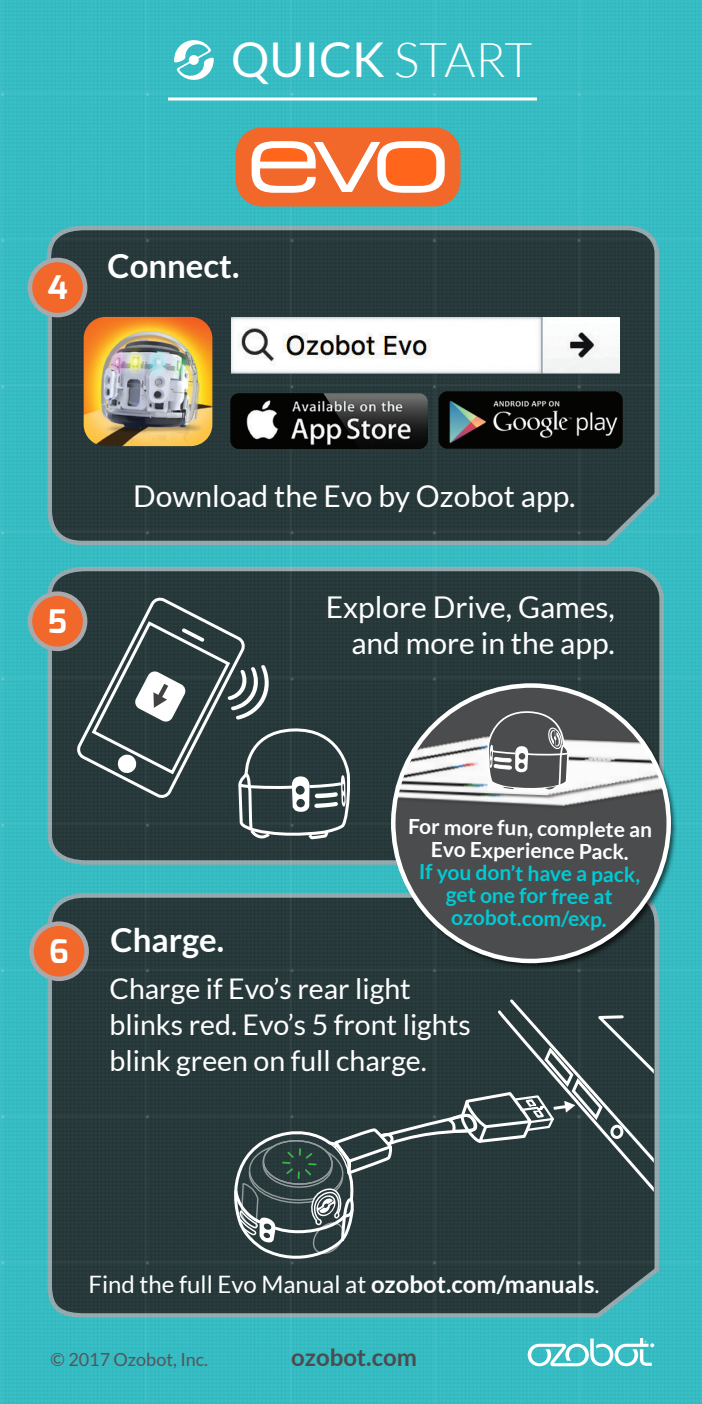
<style>
.page{position:relative;width:702px;height:1404px;background:#fff}
.page>*{position:absolute;margin:0;border:0;box-sizing:border-box;transform-origin:0 0}
.t1{font:48px "Lato";color:#fff}
.t2{font:700 33px "Lato";color:#fff}
.t3{font:700 32.4px "Exo";color:#fff}
.t4{font:30px/36px "Lato";color:#fff;text-align:right}
.t5{font:28.5px/36px "Lato";color:#fff}
.t6{font:24px "Lato";color:#fff}
.t7{font:700 24px "Lato";color:#4b4c4d}
.t8{font:700 21px/22.5px "Lato";color:#00cad4;text-align:center}
.t9{font:700 21px/22.5px "Lato";color:#fff;text-align:center}
.t10{font:18px "Lato";color:#54555a}
.s1{font-weight:300}
.s2{font-weight:700}
</style>
<div class="page">
<img style="left:0;top:0;width:702px;height:1404px">
<svg style="left:75px;top:596px;width:277px;height:245px;background:#404f51"></svg>
<div style="left:30px;top:594px;width:55px;height:55px;background:#f2672a;border-radius:50%"></div>
<div style="left:28px;top:591px;width:59px;height:60px;border:4px solid #a8a9ad;border-radius:50%"></div>
<img style="left:230px;top:393px;width:198px;height:56px">
<img style="left:439px;top:391px;width:184px;height:58px">
<img style="left:84px;top:317px;width:128px;height:129px">
<div style="left:30px;top:260px;width:55px;height:55px;background:#f2672a;border-radius:50%"></div>
<div style="left:28px;top:258px;width:59px;height:59px;border:4px solid #a8a9ad;border-radius:50%"></div>
<img style="left:232px;top:318px;width:388px;height:55px">
<svg style="left:236px;top:127px;width:224px;height:80px"></svg>
<hr style="left:168px;top:97px;width:369px;height:3px;background:#fff">
<svg style="left:174px;top:38px;width:40px;height:44px"></svg>
<div style="left:31px;top:924px;width:56px;height:55px;background:#f2672a;border-radius:50%"></div>
<div style="left:29px;top:921px;width:60px;height:60px;border:4px solid #a8a9ad;border-radius:50%"></div>
<div style="left:507px;top:997px;width:147px;height:11px;background:#27383a"></div>
<svg style="left:495px;top:1008px;width:159px;height:297px;background:#2d494b"></svg>
<svg style="left:225px;top:1014px;width:429px;height:254px;background:#354547"></svg>
<img style="left:390px;top:684px;width:290px;height:289px">
<svg style="left:392px;top:682px;width:281px;height:282px;background:#636c6d"></svg>
<svg style="left:528px;top:1338px;width:126px;height:28px"></svg>
<h1 class="t1" style="left:231px;top:32px;width:303px">QUICK <span class="s1">START</span></h1>
<p class="t3" style="left:48px;top:267px;width:22px">4</p>
<p class="t2" style="left:108px;top:247px;width:133px">Connect.</p>
<p class="t3" style="left:48px;top:600px;width:21px">5</p>
<p class="t4" style="left:133px;top:478px;width:444px">Download the Evo by Ozobot app.</p>
<p class="t4" style="left:326px;top:589px;width:291px">Explore Drive, Games, and more in the app.</p>
<p class="t3" style="left:49px;top:930px;width:21px">6</p>
<p class="t2" style="left:111px;top:921px;width:115px">Charge.</p>
<p class="t9" style="left:409px;top:814px;width:245px;rotate:1deg">For more fun, complete an<br>Evo Experience Pack.</p>
<p class="t8" style="left:419px;top:860px;width:223px;rotate:1deg">If you don’t have a pack, get one for free at ozobot.com/exp.</p>
<p class="t5" style="left:110px;top:971px;width:363px">Charge if Evo’s rear light blinks red. Evo’s 5 front lights blink green on full charge.</p>
<p class="t6" style="left:88px;top:1271px;width:513px">Find the full Evo Manual at <span class="s2">ozobot.com/manuals</span>.</p>
<p class="t10" style="left:51px;top:1350px;width:159px">© 2017 Ozobot, Inc.</p>
<p class="t7" style="left:291px;top:1344px;width:127px">ozobot.com</p>
</div>
